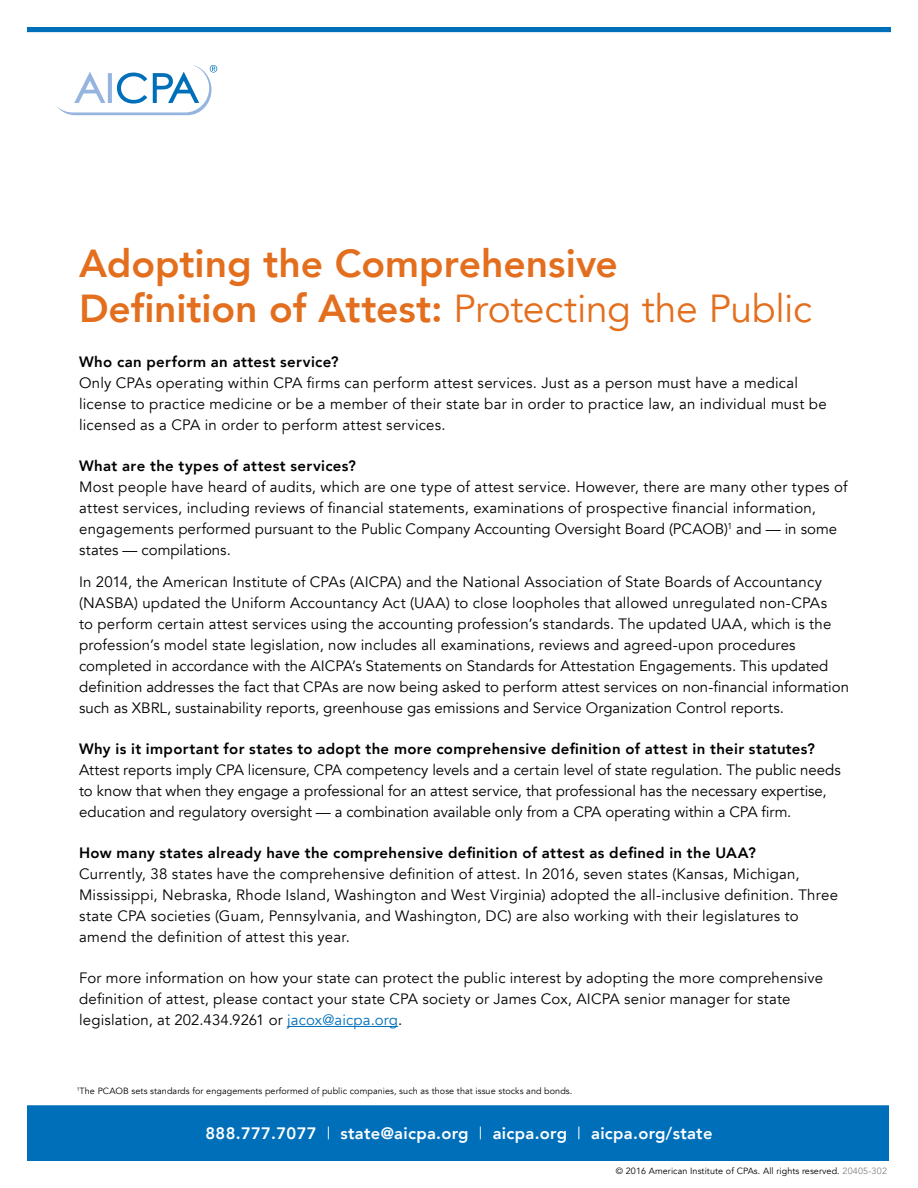
<style>
.page{position:relative;width:918px;height:1188px;background:#fff}
.page>*{position:absolute;margin:0;border:0;box-sizing:border-box;transform-origin:0 0}
.t1{font:800 39px/45px "Avenir LT Com";color:#e36f1e}
.t2{font:800 16.5px "Avenir LT Com";letter-spacing:.02em;color:#fff}
.t3{font:15px/21px "Avenir LT Com";letter-spacing:.01em;color:#000}
.t4{font:800 15px "Avenir LT Com";letter-spacing:.02em;color:#000}
.t5{font:9px "Avenir LT Com";letter-spacing:.01em;color:#000}
.s1{font-weight:400}
.s2{color:#006fba}
.s3{color:#808285}
</style>
<div class="page">
<div style="left:27px;top:1105px;width:862px;height:56px;background:#006fba"></div>
<div style="left:27px;top:27px;width:864px;height:6px;background:#006fba"></div>
<hr style="left:27px;top:32px;width:864px;height:2px;background:#fff">
<svg style="left:57px;top:65px;width:160px;height:50px"></svg>
<hr style="left:287px;top:1026px;width:111px;height:1px;background:#006fba">
<h1 class="t1" style="left:79px;top:241px;width:734px">Adopting the Comprehensive<br>Definition of Attest: <span class="s1">Protecting the Public</span></h1>
<p class="t4" style="left:79px;top:352px;width:261px">Who can perform an attest service?</p>
<p class="t3" style="left:79px;top:372px;width:749px">Only CPAs operating within CPA firms can perform attest services. Just as a person must have a medical license to practice medicine or be a member of their state bar in order to practice law, an individual must be licensed as a CPA in order to perform attest services.</p>
<p class="t4" style="left:79px;top:457px;width:278px">What are the types of attest services?</p>
<p class="t3" style="left:79px;top:476px;width:770px">Most people have heard of audits, which are one type of attest service. However, there are many other types of attest services, including reviews of financial statements, examinations of prospective financial information, engagements performed pursuant to the Public Company Accounting Oversight Board (PCAOB)<sup>1</sup> and — in some states — compilations.</p>
<p class="t3" style="left:79px;top:571px;width:771px">In 2014, the American Institute of CPAs (AICPA) and the National Association of State Boards of Accountancy (NASBA) updated the Uniform Accountancy Act (UAA) to close loopholes that allowed unregulated non-CPAs<br>to perform certain attest services using the accounting profession’s standards. The updated UAA, which is the profession’s model state legislation, now includes all examinations, reviews and agreed-upon procedures completed in accordance with the AICPA’s Statements on Standards for Attestation Engagements. This updated definition addresses the fact that CPAs are now being asked to perform attest services on non-financial information such as XBRL, sustainability reports, greenhouse gas emissions and Service Organization Control reports.</p>
<p class="t4" style="left:79px;top:740px;width:737px">Why is it important for states to adopt the more comprehensive definition of attest in their statutes?</p>
<p class="t3" style="left:79px;top:759px;width:763px">Attest reports imply CPA licensure, CPA competency levels and a certain level of state regulation. The public needs to know that when they engage a professional for an attest service, that professional has the necessary expertise, education and regulatory oversight — a combination available only from a CPA operating within a CPA firm.</p>
<p class="t4" style="left:79px;top:844px;width:678px">How many states already have the comprehensive definition of attest as defined in the UAA?</p>
<p class="t3" style="left:79px;top:864px;width:760px">Currently, 38 states have the comprehensive definition of attest. In 2016, seven states (Kansas, Michigan, Mississippi, Nebraska, Rhode Island, Washington and West Virginia) adopted the all-inclusive definition. Three state CPA societies (Guam, Pennsylvania, and Washington, DC) are also working with their legislatures to amend the definition of attest this year.</p>
<p class="t3" style="left:79px;top:968px;width:745px">For more information on how your state can protect the public interest by adopting the more comprehensive definition of attest, please contact your state CPA society or James Cox, AICPA senior manager for state legislation, at 202.434.9261 or <span class="s2">jacox@aicpa.org</span>.</p>
<p class="t5" style="left:77px;top:1085px;width:497px"><sup>1</sup>The PCAOB sets standards for engagements performed of public companies, such as those that issue stocks and bonds.</p>
<p class="t2" style="left:205px;top:1124px;width:509px">888.777.7077 <span class="s1">|</span> state@aicpa.org <span class="s1">|</span> aicpa.org <span class="s1">|</span> aicpa.org/state</p>
<p class="t5" style="left:616px;top:1166px;width:273px">© 2016 American Institute of CPAs. All rights reserved. <span class="s3">20405-302</span></p>
</div>
